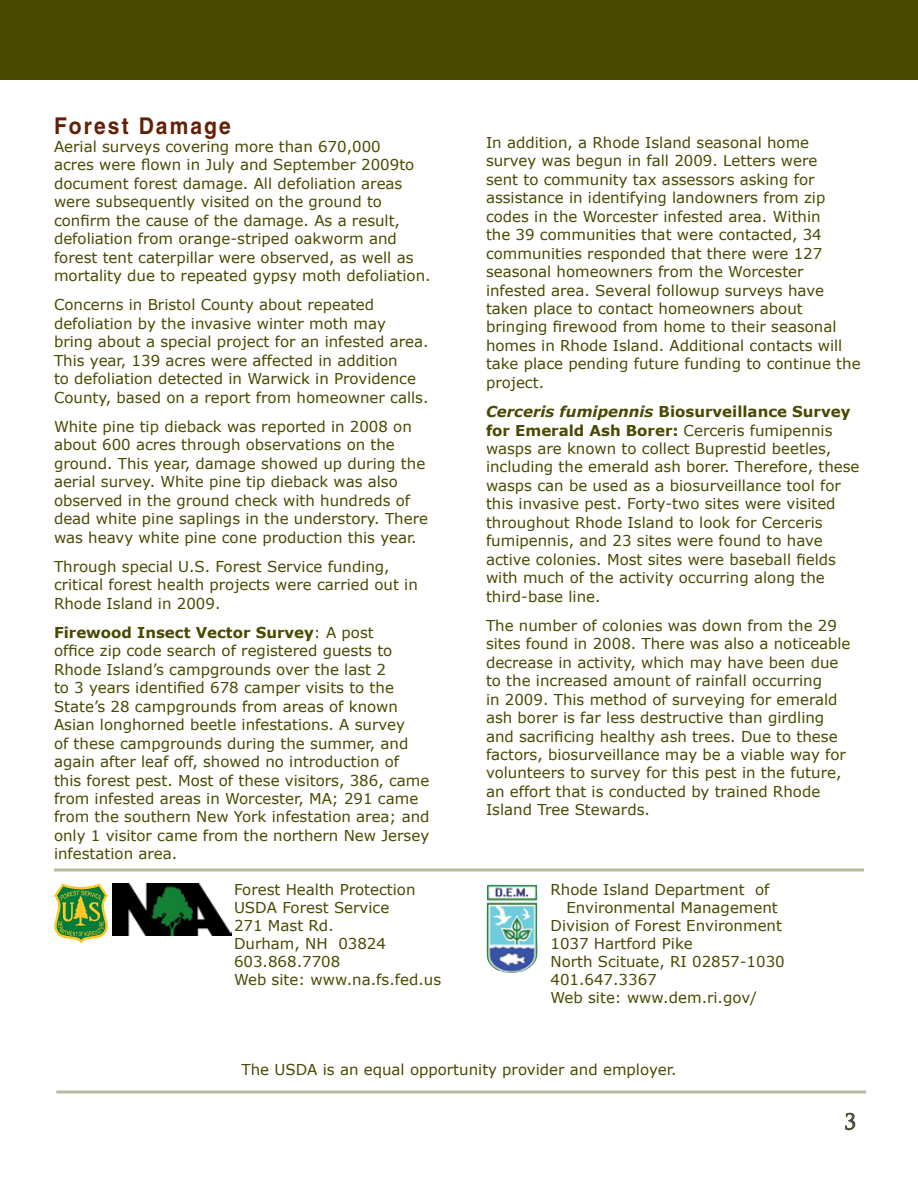
<style>
.page{position:relative;width:918px;height:1188px;background:#fff}
.page>*{position:absolute;margin:0;border:0;box-sizing:border-box;transform-origin:0 0}
.heading1b_copy{font:700 23.1px "Helvetica";letter-spacing:.1em;color:#632004;scale:.91 1}
.t1{font:21px "Trajan Pro";color:#49495a}
.text_body1_copy_3{font:15px/18.5px "Verdana";color:#494900}
.text_body1{font:15px/18px "Verdana";color:#494900}
.s1{font-weight:700}
.s2{font-weight:700;font-style:italic}
</style>
<div class="page">
<div style="left:0;top:0;width:918px;height:79px;background:#494900"></div>
<svg style="left:845px;top:1113px;width:11px;height:17px"></svg>
<svg style="left:56px;top:1090px;width:810px;height:4px;background:#cbcbb7"></svg>
<svg style="left:54px;top:883px;width:54px;height:61px"></svg>
<img style="left:113px;top:884px;width:119px;height:51px">
<svg style="left:54px;top:868px;width:810px;height:4px;background:#cbcbb7"></svg>
<img style="left:486px;top:885px;width:52px;height:88px">
<p class="heading1b_copy" style="left:54px;top:111px;width:196px">Forest Damage</p>
<p class="text_body1_copy_3" style="left:54px;top:137px;width:378px">Aerial surveys covering more than 670,000<br>acres were flown in July and September 2009to document forest damage. All defoliation areas were subsequently visited on the ground to confirm the cause of the damage. As a result, defoliation from orange-striped oakworm and forest tent caterpillar were observed, as well as mortality due to repeated gypsy moth defoliation.</p>
<p class="text_body1_copy_3" style="left:54px;top:295px;width:376px">Concerns in Bristol County about repeated defoliation by the invasive winter moth may<br>bring about a special project for an infested area.<br>This year, 139 acres were affected in addition<br>to defoliation detected in Warwick in Providence County, based on a report from homeowner calls.</p>
<p class="text_body1_copy_3" style="left:54px;top:417px;width:376px">White pine tip dieback was reported in 2008 on about 600 acres through observations on the ground. This year, damage showed up during the aerial survey. White pine tip dieback was also observed in the ground check with hundreds of dead white pine saplings in the understory. There was heavy white pine cone production this year.</p>
<p class="text_body1_copy_3" style="left:54px;top:557px;width:365px">Through special U.S. Forest Service funding, critical forest health projects were carried out in<br>Rhode Island in 2009.</p>
<p class="text_body1_copy_3" style="left:54px;top:623px;width:377px"><span class="s1">Firewood Insect Vector Survey</span>: A post<br>office zip code search of registered guests to Rhode Island’s campgrounds over the last 2<br>to 3 years identified 678 camper visits to the State’s 28 campgrounds from areas of known Asian longhorned beetle infestations. A survey<br>of these campgrounds during the summer, and again after leaf off, showed no introduction of this forest pest. Most of these visitors, 386, came from infested areas in Worcester, MA; 291 came from the southern New York infestation area; and only 1 visitor came from the northern New Jersey infestation area.</p>
<p class="text_body1" style="left:234px;top:880px;width:209px">Forest Health Protection<br>USDA Forest Service<br>271 Mast Rd.<br>Durham, NH 03824<br>603.868.7708<br>Web site: www.na.fs.fed.us</p>
<p class="text_body1_copy_3" style="left:486px;top:133px;width:376px">In addition, a Rhode Island seasonal home survey was begun in fall 2009. Letters were<br>sent to community tax assessors asking for assistance in identifying landowners from zip codes in the Worcester infested area. Within<br>the 39 communities that were contacted, 34 communities responded that there were 127 seasonal homeowners from the Worcester infested area. Several followup surveys have taken place to contact homeowners about bringing firewood from home to their seasonal homes in Rhode Island. Additional contacts will take place pending future funding to continue the project.</p>
<p class="text_body1_copy_3" style="left:486px;top:402px;width:375px"><span class="s2">Cerceris fumipennis</span> <span class="s1">Biosurveillance Survey for Emerald Ash Borer:</span> Cerceris fumipennis wasps are known to collect Buprestid beetles, including the emerald ash borer. Therefore, these wasps can be used as a biosurveillance tool for this invasive pest. Forty-two sites were visited throughout Rhode Island to look for Cerceris fumipennis, and 23 sites were found to have active colonies. Most sites were baseball fields with much of the activity occurring along the third-base line.</p>
<p class="text_body1_copy_3" style="left:486px;top:616px;width:366px">The number of colonies was down from the 29 sites found in 2008. There was also a noticeable decrease in activity, which may have been due to the increased amount of rainfall occurring<br>in 2009. This method of surveying for emerald ash borer is far less destructive than girdling and sacrificing healthy ash trees. Due to these factors, biosurveillance may be a viable way for volunteers to survey for this pest in the future, an effort that is conducted by trained Rhode Island Tree Stewards.</p>
<p class="text_body1" style="left:550px;top:880px;width:221px">Rhode Island Department of</p>
<p class="text_body1" style="left:566px;top:898px;width:213px">Environmental Management</p>
<p class="text_body1" style="left:550px;top:916px;width:233px">Division of Forest Environment</p>
<p class="text_body1" style="left:550px;top:934px;width:144px">1037 Hartford Pike</p>
<p class="text_body1" style="left:550px;top:952px;width:236px">North Scituate, RI 02857-1030</p>
<p class="text_body1" style="left:550px;top:970px;width:108px">401.647.3367</p>
<p class="text_body1" style="left:550px;top:988px;width:208px">Web site: www.dem.ri.gov/</p>
<p class="text_body1" style="left:242px;top:1060px;width:436px">The USDA is an equal opportunity provider and employer.</p>
<p class="t1" style="left:844px;top:1108px;width:13px">3</p>
</div>
